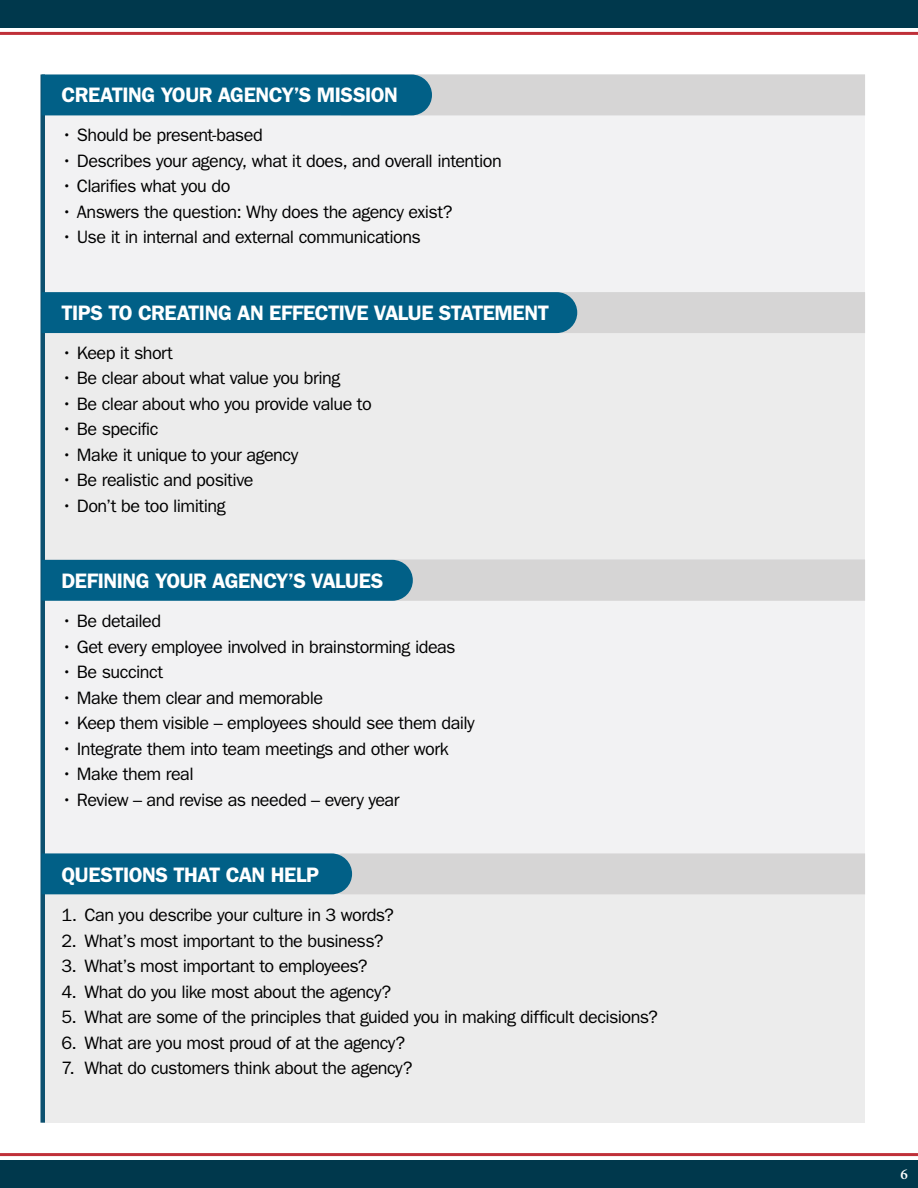
<style>
.page{position:relative;width:918px;height:1188px;background:#fff}
.page>*{position:absolute;margin:0;border:0;box-sizing:border-box;transform-origin:0 0}
.t1{font:600 21px "ITC Franklin Gothic Std";letter-spacing:-.025em;color:#fff}
.t2{font:18px "ITC Franklin Gothic Std";letter-spacing:-.03em;color:#000}
.t3{font:600 15px "Minion Pro";color:#fff}
</style>
<div class="page">
<div style="left:43px;top:75px;width:822px;height:217px;background:#f2f2f3"></div>
<div style="left:43px;top:560px;width:822px;height:295px;background:#f2f2f3"></div>
<div style="left:43px;top:292px;width:822px;height:268px;background:#ececec"></div>
<div style="left:43px;top:855px;width:822px;height:268px;background:#ececec"></div>
<div style="left:40px;top:75px;width:5px;height:1048px;background:#0d5170"></div>
<svg style="left:42px;top:560px;width:823px;height:41px;background:#77a1b2"></svg>
<svg style="left:42px;top:853px;width:823px;height:41px;background:#87aab8"></svg>
<svg style="left:42px;top:292px;width:823px;height:41px;background:#4c89a2"></svg>
<svg style="left:42px;top:75px;width:823px;height:40px;background:#729eb0"></svg>
<div style="left:0;top:1161px;width:918px;height:27px;background:#00384c"></div>
<hr style="left:0;top:1153px;width:918px;height:3px;background:#bf2f38">
<div style="left:0;top:0;width:918px;height:27px;background:#00384c"></div>
<hr style="left:0;top:32px;width:918px;height:3px;background:#bf2f38">
<p class="t1" style="left:62px;top:83px;width:338px">CREATING YOUR AGENCY’S MISSION</p>
<p class="t2" style="left:62px;top:125px;width:203px">• Should be present-based</p>
<p class="t2" style="left:62px;top:150px;width:442px">• Describes your agency, what it does, and overall intention</p>
<p class="t2" style="left:62px;top:176px;width:170px">• Clarifies what you do</p>
<p class="t2" style="left:62px;top:201px;width:392px">• Answers the question: Why does the agency exist?</p>
<p class="t2" style="left:62px;top:227px;width:361px">• Use it in internal and external communications</p>
<p class="t1" style="left:62px;top:300px;width:489px">TIPS TO CREATING AN EFFECTIVE VALUE STATEMENT</p>
<p class="t2" style="left:62px;top:342px;width:113px">• Keep it short</p>
<p class="t2" style="left:62px;top:368px;width:280px">• Be clear about what value you bring</p>
<p class="t2" style="left:62px;top:393px;width:312px">• Be clear about who you provide value to</p>
<p class="t2" style="left:62px;top:419px;width:98px">• Be specific</p>
<p class="t2" style="left:62px;top:444px;width:238px">• Make it unique to your agency</p>
<p class="t2" style="left:62px;top:470px;width:193px">• Be realistic and positive</p>
<p class="t2" style="left:62px;top:495px;width:166px">• Don’t be too limiting</p>
<p class="t1" style="left:62px;top:569px;width:323px">DEFINING YOUR AGENCY’S VALUES</p>
<p class="t2" style="left:62px;top:611px;width:101px">• Be detailed</p>
<p class="t2" style="left:62px;top:636px;width:396px">• Get every employee involved in brainstorming ideas</p>
<p class="t2" style="left:62px;top:662px;width:103px">• Be succinct</p>
<p class="t2" style="left:62px;top:687px;width:263px">• Make them clear and memorable</p>
<p class="t2" style="left:62px;top:713px;width:415px">• Keep them visible – employees should see them daily</p>
<p class="t2" style="left:62px;top:738px;width:389px">• Integrate them into team meetings and other work</p>
<p class="t2" style="left:62px;top:764px;width:134px">• Make them real</p>
<p class="t2" style="left:62px;top:789px;width:339px">• Review – and revise as needed – every year</p>
<p class="t1" style="left:62px;top:863px;width:259px">QUESTIONS THAT CAN HELP</p>
<p class="t2" style="left:62px;top:905px;width:334px">1. Can you describe your culture in 3 words?</p>
<p class="t2" style="left:62px;top:930px;width:323px">2. What’s most important to the business?</p>
<p class="t2" style="left:62px;top:956px;width:307px">3. What’s most important to employees?</p>
<p class="t2" style="left:62px;top:981px;width:331px">4. What do you like most about the agency?</p>
<p class="t2" style="left:62px;top:1007px;width:598px">5. What are some of the principles that guided you in making difficult decisions?</p>
<p class="t2" style="left:62px;top:1032px;width:345px">6. What are you most proud of at the agency?</p>
<p class="t2" style="left:62px;top:1058px;width:353px">7. What do customers think about the agency?</p>
<p class="t3" style="left:900px;top:1164px;width:9px">6</p>
</div>
